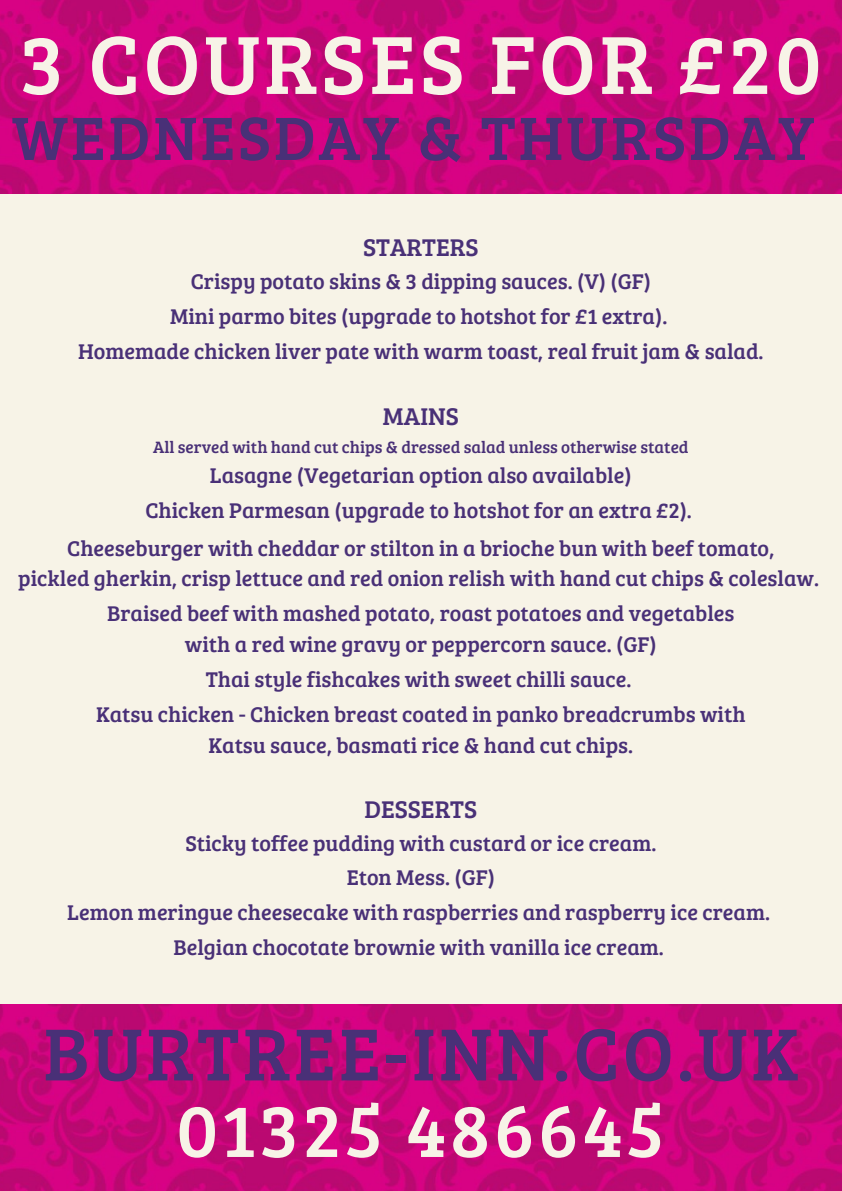
<style>
.page{position:relative;width:842px;height:1191px;background:#fff}
.page>*{position:absolute;margin:0;border:0;box-sizing:border-box;transform-origin:0 0}
.t1{font:85.1px "Bree Serif";letter-spacing:.045em;color:#f7f3e7}
.t2{font:76.1px "Bree Serif";letter-spacing:.045em;color:#493077}
.t3{font:76.1px "Bree Serif";letter-spacing:.045em;color:#f7f3e7}
.t4{font:63.1px "Bree Serif";letter-spacing:.045em;color:#493077}
.t5{font:25px "Bree Serif";color:#493077}
.t6{font:22px "Bree Serif";color:#493077}
.t7{font:17px "Bree Serif";color:#493077}
</style>
<div class="page">
<div style="left:0;top:0;width:842px;height:1190px;background:#f7f3e7"></div>
<img style="left:0;top:1004px;width:842px;height:186px">
<img style="left:0;top:0;width:842px;height:193px">
<p class="t1" style="left:20px;top:2px;width:803px">3 COURSES FOR £20</p>
<p class="t4" style="left:12px;top:92px;width:804px">WEDNESDAY &amp; THURSDAY</p>
<p class="t5" style="left:363px;top:229px;width:117px">STARTERS</p>
<p class="t6" style="left:191px;top:265px;width:462px">Crispy potato skins &amp; 3 dipping sauces. (V) (GF)</p>
<p class="t6" style="left:170px;top:300px;width:499px">Mini parmo bites (upgrade to hotshot for £1 extra).</p>
<p class="t6" style="left:78px;top:335px;width:687px">Homemade chicken liver pate with warm toast, real fruit jam &amp; salad.</p>
<p class="t5" style="left:383px;top:398px;width:77px">MAINS</p>
<p class="t7" style="left:153px;top:434px;width:537px">All served with hand cut chips &amp; dressed salad unless otherwise stated</p>
<p class="t6" style="left:210px;top:459px;width:423px">Lasagne (Vegetarian option also available)</p>
<p class="t6" style="left:145px;top:494px;width:548px">Chicken Parmesan (upgrade to hotshot for an extra £2).</p>
<p class="t6" style="left:67px;top:532px;width:709px">Cheeseburger with cheddar or stilton in a brioche bun with beef tomato,</p>
<p class="t6" style="left:18px;top:562px;width:802px">pickled gherkin, crisp lettuce and red onion relish with hand cut chips &amp; coleslaw.</p>
<p class="t6" style="left:107px;top:597px;width:629px">Braised beef with mashed potato, roast potatoes and vegetables</p>
<p class="t6" style="left:185px;top:628px;width:473px">with a red wine gravy or peppercorn sauce. (GF)</p>
<p class="t6" style="left:206px;top:663px;width:427px">Thai style fishcakes with sweet chilli sauce.</p>
<p class="t6" style="left:96px;top:698px;width:651px">Katsu chicken - Chicken breast coated in panko breadcrumbs with</p>
<p class="t6" style="left:209px;top:729px;width:426px">Katsu sauce, basmati rice &amp; hand cut chips.</p>
<p class="t5" style="left:364px;top:790px;width:114px">DESSERTS</p>
<p class="t6" style="left:185px;top:826px;width:472px">Sticky toffee pudding with custard or ice cream.</p>
<p class="t6" style="left:347px;top:861px;width:150px">Eton Mess. (GF)</p>
<p class="t6" style="left:67px;top:896px;width:704px">Lemon meringue cheesecake with raspberries and raspberry ice cream.</p>
<p class="t6" style="left:173px;top:931px;width:492px">Belgian chocotate brownie with vanilla ice cream.</p>
<p class="t2" style="left:43px;top:998px;width:757px">BURTREE-INN.CO.UK</p>
<p class="t3" style="left:177px;top:1074px;width:489px">01325 486645</p>
</div>
